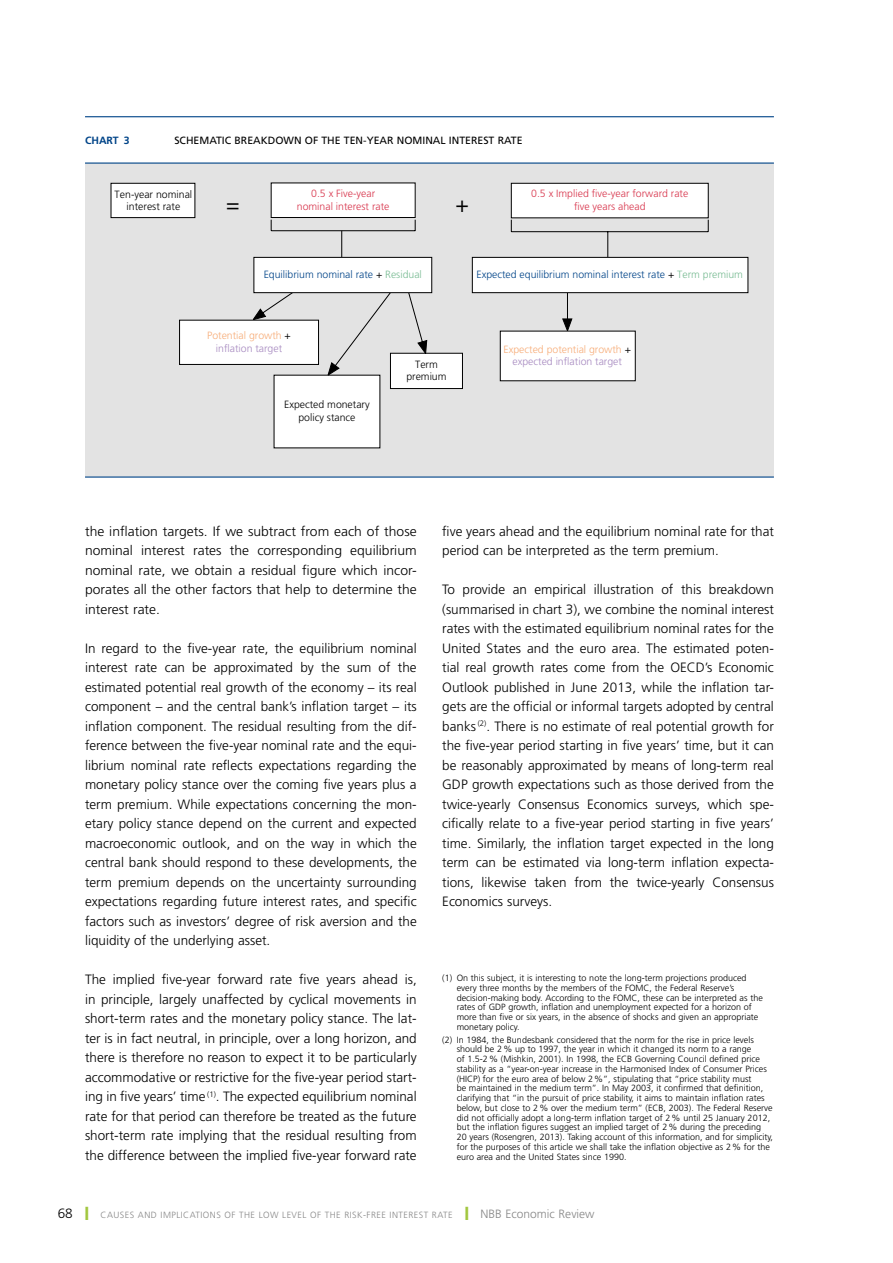
<style>
.page{position:relative;width:893px;height:1263px;background:#fff}
.page>*{position:absolute;margin:0;border:0;box-sizing:border-box;transform-origin:0 0}
.t1{font:300 22.5px "Frutiger LT";color:#000}
.t2{font:300 13.5px/19.5px "Frutiger LT";color:#000;text-align:justify}
.t3{font:300 12px "Frutiger LT";color:#878787}
.t4{font:300 10.5px "Frutiger LT";color:#048}
.t5{font:300 10.5px/12.6px "Frutiger LT";color:#f7ad79;text-align:center}
.t6{font:300 10.5px/12.6px "Frutiger LT";color:#d8364d;text-align:center}
.t7{font:300 10.5px/12.6px "Frutiger LT";color:#000;text-align:center}
.t8{font:10.5px "Frutiger LT";color:#000}
.t9{font:700 10.5px "Frutiger LT";color:#048}
.t10{font:300 9px/9.8px "Frutiger LT";color:#000}
.t11{font:300 9px "Frutiger LT";letter-spacing:.05em;color:#878787}
.s1{color:#000}
.s2{color:#7abc94}
.s3{color:#a78ac0}
.s4{font-size:13.5px;color:#000}
.s5{color:#a2c740}
.s6{font-size:9px}
</style>
<div class="page">
<div style="left:85px;top:163px;width:689px;height:314px;background:#e3e3e3"></div>
<hr style="left:85px;top:116px;width:689px;height:1px;background:#048">
<hr style="left:85px;top:162px;width:689px;height:2px;background:#048">
<hr style="left:85px;top:476px;width:689px;height:2px;background:#048">
<hr style="left:271px;top:230px;width:144px;height:1px;background:#000">
<div style="left:111px;top:183px;width:84px;height:35px;background:#fff"></div>
<div style="left:271px;top:183px;width:144px;height:34px;background:#fff"></div>
<div style="left:274px;top:375px;width:106px;height:73px;background:#fff"></div>
<div style="left:390px;top:353px;width:72px;height:35px;background:#fff"></div>
<svg style="left:607px;top:232px;width:1px;height:25px"></svg>
<svg style="left:341px;top:231px;width:1px;height:26px"></svg>
<svg style="left:708px;top:220px;width:1px;height:12px"></svg>
<hr style="left:511px;top:231px;width:197px;height:1px;background:#000">
<svg style="left:251px;top:293px;width:56px;height:27px"></svg>
<svg style="left:327px;top:293px;width:71px;height:84px"></svg>
<svg style="left:405px;top:293px;width:23px;height:60px"></svg>
<svg style="left:562px;top:293px;width:11px;height:38px"></svg>
<div style="left:511px;top:183px;width:197px;height:35px;background:#fff"></div>
<div style="left:254px;top:257px;width:178px;height:36px;background:#fff"></div>
<div style="left:180px;top:320px;width:139px;height:44px;background:#fff"></div>
<div style="left:500px;top:331px;width:135px;height:50px;background:#fff"></div>
<div style="left:111px;top:183px;width:84px;height:35px;border:1px solid #000"></div>
<div style="left:390px;top:353px;width:73px;height:36px;border:1px solid #000"></div>
<div style="left:511px;top:183px;width:198px;height:35px;border:1px solid #000"></div>
<div style="left:253px;top:257px;width:179px;height:36px;border:1px solid #000"></div>
<div style="left:179px;top:320px;width:140px;height:45px;border:1px solid #000"></div>
<div style="left:271px;top:183px;width:145px;height:35px;border:1px solid #000"></div>
<div style="left:472px;top:257px;width:276px;height:36px;background:#fff"></div>
<div style="left:472px;top:257px;width:276px;height:36px;border:1px solid #000"></div>
<p class="t9" style="left:85px;top:134px;width:46px">Chart 3</p>
<p class="t8" style="left:174px;top:134px;width:350px">SCHEMATIC BREAKDOWN OF THE TEN‑YEAR NOMINAL INTEREST RATE</p>
<p class="t7" style="left:115px;top:188px;width:79px;line-height:12px">Ten-year nominal interest rate</p>
<p class="t6" style="left:297px;top:188px;width:94px">0.5 x Five-year nominal interest rate</p>
<h1 class="t1" style="left:226px;top:192px;width:15px">=</h1>
<h1 class="t1" style="left:456px;top:192px;width:15px">+</h1>
<p class="t6" style="left:531px;top:188px;width:159px">0.5 x Implied five-year forward rate five years ahead</p>
<p class="t4" style="left:264px;top:269px;width:160px">Equilibrium nominal rate <span class="s1">+</span> <span class="s2">Residual</span></p>
<p class="t4" style="left:477px;top:269px;width:268px">Expected equilibrium nominal interest rate <span class="s1">+</span> <span class="s2">Term premium</span></p>
<p class="t5" style="left:207px;top:329px;width:85px">Potential growth <span class="s1">+ </span><span class="s3">inflation target</span></p>
<p class="t7" style="left:284px;top:399px;width:87px">Expected monetary policy stance</p>
<p class="t7" style="left:406px;top:358px;width:42px">Term premium</p>
<p class="t5" style="left:504px;top:343px;width:129px">Expected potential growth <span class="s1">+ </span><span class="s3">expected inflation target</span></p>
<p class="t2" style="left:85px;top:521px;width:333px">the inflation targets. If we subtract from each of those nominal interest rates the corresponding equilibrium nominal rate, we obtain a residual figure which incor&shy;porates all the other factors that help to determine the interest rate.</p>
<p class="t2" style="left:85px;top:638px;width:333px">In regard to the five‑year rate, the equilibrium nominal interest rate can be approximated by the sum of the estimated potential real growth of the economy – its real component – and the central bank’s inflation target – its inflation component. The residual resulting from the dif&shy;ference between the five‑year nominal rate and the equi&shy;librium nominal rate reflects expectations regarding the monetary policy stance over the coming five years plus a term premium. While expectations concerning the mon&shy;etary policy stance depend on the current and expected macroeconomic outlook, and on the way in which the central bank should respond to these developments, the term premium depends on the uncertainty surrounding expectations regarding future interest rates, and specific factors such as investors’ degree of risk aversion and the liquidity of the underlying asset.</p>
<p class="t2" style="left:85px;top:970px;width:333px">The implied five‑year forward rate five years ahead is, in principle, largely unaffected by cyclical movements in short‑term rates and the monetary policy stance. The lat&shy;ter is in fact neutral, in principle, over a long horizon, and there is therefore no reason to expect it to be particularly accommodative or restrictive for the five‑year period start&shy;ing in five years’ time <sup>(1)</sup>. The expected equilibrium nominal rate for that period can therefore be treated as the future short‑term rate implying that the residual resulting from the difference between the implied five‑year forward rate</p>
<p class="t2" style="left:442px;top:521px;width:333px">five years ahead and the equilibrium nominal rate for that period can be interpreted as the term premium.</p>
<p class="t2" style="left:442px;top:580px;width:333px">To provide an empirical illustration of this breakdown (summarised in chart 3), we combine the nominal interest rates with the estimated equilibrium nominal rates for the U nited States and the euro area. The estimated poten&shy;tial real growth rates come from the OECD’s Economic Outlook published in June 2013, while the inflation tar&shy;gets are the official or informal targets adopted by central banks <sup>(2)</sup>. There is no estimate of real potential growth for the five‑year period starting in five years’ time, but it can be reasonably approximated by means of long‑term real GDP growth expectations such as those derived from the twice‑yearly Consensus Economics surveys, which spe&shy;cifically relate to a five‑year period starting in five years’ time. Similarly, the inflation target expected in the long term can be estimated via long‑term inflation expecta&shy;tions, likewise taken from the twice‑yearly Consensus Economics surveys.</p>
<p class="t10" style="left:457px;top:973px;width:308px;text-indent:-14px">(1) On this subject, it is interesting to note the long‑term projections produced every three months by the members of the FOM C, the Federal Reserve’s decision‑making body. According to the FOM C, these can be interpreted as the rates of GDP growth, inflation and unemployment expected for a horizon of more than five or six years, in the absence of shocks and given an appropriate monetary policy.</p>
<p class="t10" style="left:457px;top:1035px;width:318px;text-indent:-14px">(2) In 1984, the Bundesbank considered that the norm for the rise in price levels should be 2% up to 1997, the year in which it changed its norm to a range<br>of 1.5-2% (M ishkin, 2001). In 1998, the ECB Governing Council defined price stability as a “year‑on‑year increase in the Harmonised Index of Consumer Prices (H ICP) for the euro area of below 2%”, stipulating that “price stability must<br>be maintained in the medium term”. In May 2003, it confirmed that definition, clarifying that “in the pursuit of price stability, it aims to maintain inflation rates below, but close to 2% over the medium term” (ECB, 2003). The Federal Reserve did not officially adopt a long‑term inflation target of 2% until 25 January 2012, but the inflation figures suggest an implied target of 2% during the preceding 20 years (Rosengren, 2013). Taking account of this information, and for simplicity, for the purposes of this article we shall take the inflation objective as 2% for the euro area and the U nited States since 1990.</p>
<p class="t11" style="left:58px;top:1210px;width:68px"><span class="s4">68</span> <span class="s5">❙</span> Causes</p>
<p class="t11" style="left:138px;top:1210px;width:8px">and</p>
<p class="t11" style="left:161px;top:1210px;width:190px">implications of the low level of the risk‑free</p>
<p class="t11" style="left:390px;top:1210px;width:20px">interes</p>
<p class="t3" style="left:424px;top:1207px;width:172px"><span class="s6">t rate</span> <span class="s5">❙</span> NBB Economic Review</p>
</div>
